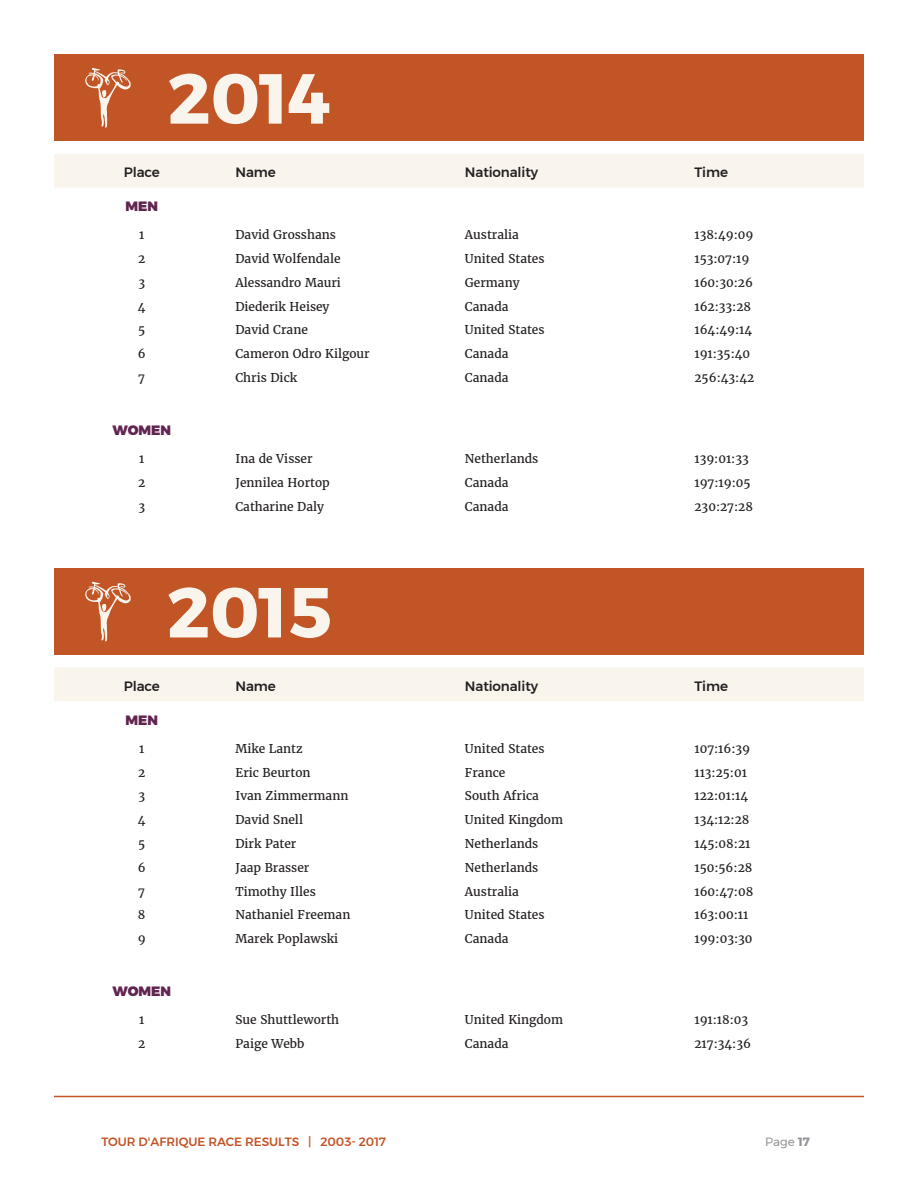
<style>
.page{position:relative;width:918px;height:1188px;background:#fff}
.page>*{position:absolute;margin:0;border:0;box-sizing:border-box;transform-origin:0 0}
.t1{font:700 70.65px "Montserrat";color:#f9f5ed}
.t2{font:500 13.5px "Montserrat";letter-spacing:-.01em;color:#231f20}
.t3{font:900 13.5px "Montserrat";color:#622550}
.t4{font:12px "Merriweather";color:#231f20}
.t5{font:500 12px "Montserrat";color:#c25426}
.t6{font:12px "Montserrat";color:#939598}
.s1{font-weight:700}
</style>
<div class="page">
<hr style="left:54px;top:1096px;width:810px;height:1px;background:#c25426">
<div style="left:54px;top:154px;width:810px;height:34px;background:#f9f5ed"></div>
<div style="left:54px;top:667px;width:810px;height:34px;background:#f9f5ed"></div>
<div style="left:54px;top:54px;width:810px;height:86px;background:#c25526"></div>
<svg style="left:85px;top:68px;width:46px;height:60px"></svg>
<div style="left:54px;top:568px;width:810px;height:86px;background:#c25526"></div>
<svg style="left:85px;top:582px;width:46px;height:60px"></svg>
<h1 class="t1" style="left:168px;top:42px;width:165px">2014</h1>
<p class="t2" style="left:124px;top:162px;width:37px">Place</p>
<p class="t2" style="left:235px;top:162px;width:42px">Name</p>
<p class="t2" style="left:465px;top:162px;width:75px">Nationality</p>
<p class="t2" style="left:694px;top:162px;width:35px">Time</p>
<p class="t3" style="left:125px;top:195px;width:34px">MEN</p>
<p class="t4" style="left:139px;top:227px;width:7px">1</p>
<p class="t4" style="left:235px;top:227px;width:102px">David Grosshans</p>
<p class="t4" style="left:465px;top:227px;width:55px">Australia</p>
<p class="t4" style="left:694px;top:227px;width:61px">138:49:09</p>
<p class="t4" style="left:138px;top:251px;width:9px">2</p>
<p class="t4" style="left:235px;top:251px;width:107px">David Wolfendale</p>
<p class="t4" style="left:465px;top:251px;width:81px">United States</p>
<p class="t4" style="left:694px;top:251px;width:56px">153:07:19</p>
<p class="t4" style="left:138px;top:274px;width:8px">3</p>
<p class="t4" style="left:235px;top:274px;width:107px">Alessandro Mauri</p>
<p class="t4" style="left:465px;top:274px;width:56px">Germany</p>
<p class="t4" style="left:694px;top:274px;width:60px">160:30:26</p>
<p class="t4" style="left:138px;top:298px;width:9px">4</p>
<p class="t4" style="left:235px;top:298px;width:96px">Diederik Heisey</p>
<p class="t4" style="left:465px;top:298px;width:45px">Canada</p>
<p class="t4" style="left:694px;top:298px;width:58px">162:33:28</p>
<p class="t4" style="left:138px;top:322px;width:9px">5</p>
<p class="t4" style="left:235px;top:322px;width:74px">David Crane</p>
<p class="t4" style="left:465px;top:322px;width:81px">United States</p>
<p class="t4" style="left:694px;top:322px;width:59px">164:49:14</p>
<p class="t4" style="left:138px;top:346px;width:9px">6</p>
<p class="t4" style="left:235px;top:346px;width:136px">Cameron Odro Kilgour</p>
<p class="t4" style="left:465px;top:346px;width:45px">Canada</p>
<p class="t4" style="left:694px;top:346px;width:57px">191:35:40</p>
<p class="t4" style="left:138px;top:370px;width:8px">7</p>
<p class="t4" style="left:235px;top:370px;width:63px">Chris Dick</p>
<p class="t4" style="left:465px;top:370px;width:45px">Canada</p>
<p class="t4" style="left:694px;top:370px;width:61px">256:43:42</p>
<p class="t3" style="left:112px;top:419px;width:60px">WOMEN</p>
<p class="t4" style="left:139px;top:451px;width:7px">1</p>
<p class="t4" style="left:235px;top:451px;width:79px">Ina de Visser</p>
<p class="t4" style="left:465px;top:451px;width:75px">Netherlands</p>
<p class="t4" style="left:694px;top:451px;width:56px">139:01:33</p>
<p class="t4" style="left:138px;top:475px;width:9px">2</p>
<p class="t4" style="left:235px;top:475px;width:96px">Jennilea Hortop</p>
<p class="t4" style="left:465px;top:475px;width:45px">Canada</p>
<p class="t4" style="left:694px;top:475px;width:58px">197:19:05</p>
<p class="t4" style="left:138px;top:499px;width:8px">3</p>
<p class="t4" style="left:235px;top:499px;width:90px">Catharine Daly</p>
<p class="t4" style="left:465px;top:499px;width:45px">Canada</p>
<p class="t4" style="left:694px;top:499px;width:60px">230:27:28</p>
<h1 class="t1" style="left:167px;top:556px;width:166px">2015</h1>
<p class="t2" style="left:124px;top:675px;width:37px">Place</p>
<p class="t2" style="left:235px;top:675px;width:42px">Name</p>
<p class="t2" style="left:465px;top:675px;width:75px">Nationality</p>
<p class="t2" style="left:694px;top:675px;width:35px">Time</p>
<p class="t3" style="left:125px;top:709px;width:34px">MEN</p>
<p class="t4" style="left:139px;top:740px;width:7px">1</p>
<p class="t4" style="left:235px;top:740px;width:69px">Mike Lantz</p>
<p class="t4" style="left:465px;top:740px;width:81px">United States</p>
<p class="t4" style="left:694px;top:740px;width:57px">107:16:39</p>
<p class="t4" style="left:138px;top:764px;width:9px">2</p>
<p class="t4" style="left:235px;top:764px;width:77px">Eric Beurton</p>
<p class="t4" style="left:465px;top:764px;width:42px">France</p>
<p class="t4" style="left:694px;top:764px;width:54px">113:25:01</p>
<p class="t4" style="left:138px;top:788px;width:8px">3</p>
<p class="t4" style="left:235px;top:788px;width:114px">Ivan Zimmermann</p>
<p class="t4" style="left:465px;top:788px;width:75px">South Africa</p>
<p class="t4" style="left:694px;top:788px;width:55px">122:01:14</p>
<p class="t4" style="left:138px;top:812px;width:9px">4</p>
<p class="t4" style="left:235px;top:812px;width:69px">David Snell</p>
<p class="t4" style="left:465px;top:812px;width:100px">United Kingdom</p>
<p class="t4" style="left:694px;top:812px;width:57px">134:12:28</p>
<p class="t4" style="left:138px;top:836px;width:9px">5</p>
<p class="t4" style="left:235px;top:836px;width:62px">Dirk Pater</p>
<p class="t4" style="left:465px;top:836px;width:75px">Netherlands</p>
<p class="t4" style="left:694px;top:836px;width:57px">145:08:21</p>
<p class="t4" style="left:138px;top:859px;width:9px">6</p>
<p class="t4" style="left:235px;top:859px;width:75px">Jaap Brasser</p>
<p class="t4" style="left:465px;top:859px;width:75px">Netherlands</p>
<p class="t4" style="left:694px;top:859px;width:60px">150:56:28</p>
<p class="t4" style="left:138px;top:883px;width:8px">7</p>
<p class="t4" style="left:235px;top:883px;width:82px">Timothy Illes</p>
<p class="t4" style="left:465px;top:883px;width:55px">Australia</p>
<p class="t4" style="left:694px;top:883px;width:60px">160:47:08</p>
<p class="t4" style="left:138px;top:907px;width:9px">8</p>
<p class="t4" style="left:235px;top:907px;width:116px">Nathaniel Freeman</p>
<p class="t4" style="left:465px;top:907px;width:81px">United States</p>
<p class="t4" style="left:694px;top:907px;width:55px">163:00:11</p>
<p class="t4" style="left:138px;top:931px;width:9px">9</p>
<p class="t4" style="left:235px;top:931px;width:104px">Marek Poplawski</p>
<p class="t4" style="left:465px;top:931px;width:45px">Canada</p>
<p class="t4" style="left:694px;top:931px;width:60px">199:03:30</p>
<p class="t3" style="left:112px;top:980px;width:60px">WOMEN</p>
<p class="t4" style="left:139px;top:1012px;width:7px">1</p>
<p class="t4" style="left:235px;top:1012px;width:105px">Sue Shuttleworth</p>
<p class="t4" style="left:465px;top:1012px;width:100px">United Kingdom</p>
<p class="t4" style="left:694px;top:1012px;width:55px">191:18:03</p>
<p class="t4" style="left:138px;top:1036px;width:9px">2</p>
<p class="t4" style="left:235px;top:1036px;width:71px">Paige Webb</p>
<p class="t4" style="left:465px;top:1036px;width:45px">Canada</p>
<p class="t4" style="left:694px;top:1036px;width:58px">217:34:36</p>
<p class="t5" style="left:102px;top:1133px;width:286px">TOUR D'AFRIQUE RACE RESULTS | 2003- 2017</p>
<p class="t6" style="left:765px;top:1133px;width:46px">Page <span class="s1">17</span></p>
</div>
